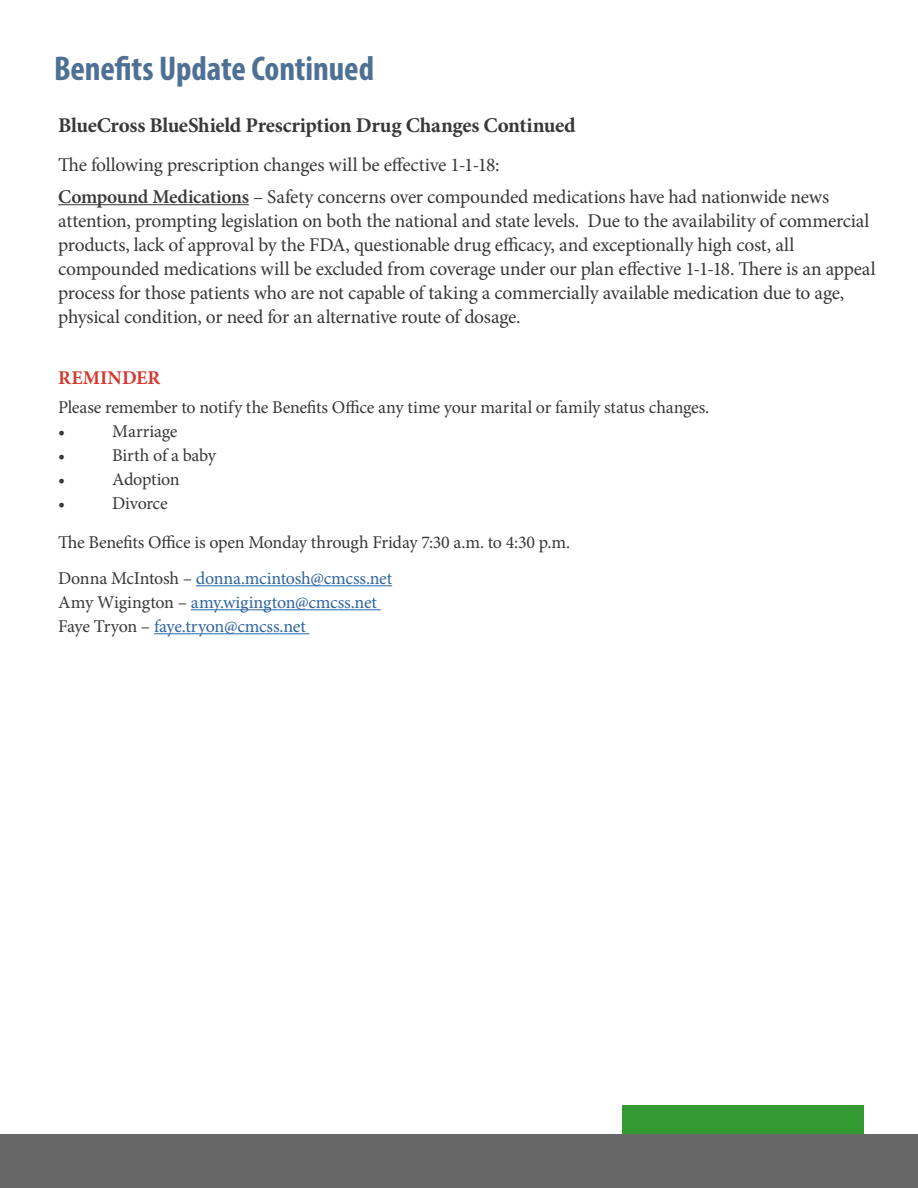
<style>
.page{position:relative;width:918px;height:1188px;background:#fff}
.page>*{position:absolute;margin:0;border:0;box-sizing:border-box;transform-origin:0 0}
.t1{font:700 condensed 34.5px "Myriad Pro";letter-spacing:-.005em;color:#4d7094}
.t2{font:700 21px "Minion Pro";letter-spacing:-.015em;color:#383839}
.t3{font:19.5px/24px "Minion Pro";letter-spacing:-.015em;color:#383839}
.t4{font:700 19.5px "Minion Pro";color:#d43931}
.t5{font:18px "Minion Pro";letter-spacing:-.01em;color:#383839}
.t6{font:18px "Minion Pro";letter-spacing:-.015em;color:#2d65a3}
.s1{font-weight:600}
.s2{color:#383839}
</style>
<div class="page">
<div style="left:622px;top:1106px;width:242px;height:79px;background:#393"></div>
<hr style="left:196px;top:585px;width:196px;height:1px;background:#2d65a3">
<hr style="left:191px;top:609px;width:190px;height:1px;background:#2d65a3">
<hr style="left:154px;top:633px;width:156px;height:1px;background:#2d65a3">
<hr style="left:58px;top:204px;width:191px;height:1px;background:#383839">
<div style="left:0;top:1135px;width:918px;height:53px;background:#666766"></div>
<p class="t1" style="left:54px;top:47px;width:322px">Benefits Update Continued</p>
<p class="t2" style="left:58px;top:111px;width:519px">BlueCross BlueShield Prescription Drug Changes Continued</p>
<p class="t3" style="left:58px;top:153px;width:443px">The following prescription changes will be effective 1-1-18:</p>
<p class="t3" style="left:58px;top:185px;width:819px"><span class="s1">Compound Medications</span> – Safety concerns over compounded medications have had nationwide news attention, prompting legislation on both the national and state levels. Due to the availability of commercial products, lack of approval by the FDA, questionable drug efficacy, and exceptionally high cost, all compounded medications will be excluded from coverage under our plan effective 1-1-18. There is an appeal process for those patients who are not capable of taking a commercially available medication due to age, physical condition, or need for an alternative route of dosage.</p>
<p class="t4" style="left:58px;top:365px;width:104px">REMINDER</p>
<p class="t5" style="left:58px;top:395px;width:653px">Please remember to notify the Benefits Office any time your marital or family status changes.</p>
<p class="t5" style="left:58px;top:419px;width:9px">•</p>
<p class="t5" style="left:112px;top:419px;width:67px">Marriage</p>
<p class="t5" style="left:58px;top:443px;width:9px">•</p>
<p class="t5" style="left:112px;top:443px;width:105px">Birth of a baby</p>
<p class="t5" style="left:58px;top:467px;width:9px">•</p>
<p class="t5" style="left:112px;top:467px;width:69px">Adoption</p>
<p class="t5" style="left:58px;top:491px;width:9px">•</p>
<p class="t5" style="left:112px;top:491px;width:57px">Divorce</p>
<p class="t5" style="left:58px;top:530px;width:513px">The Benefits Office is open Monday through Friday 7:30 a.m. to 4:30 p.m.</p>
<p class="t6" style="left:58px;top:566px;width:335px"><span class="s2">Donna McIntosh –</span> donna.mcintosh@cmcss.net</p>
<p class="t6" style="left:58px;top:590px;width:320px"><span class="s2">Amy Wigington –</span> amy.wigington@cmcss.net</p>
<p class="t6" style="left:58px;top:614px;width:249px"><span class="s2">Faye Tryon –</span> faye.tryon@cmcss.net</p>
</div>
